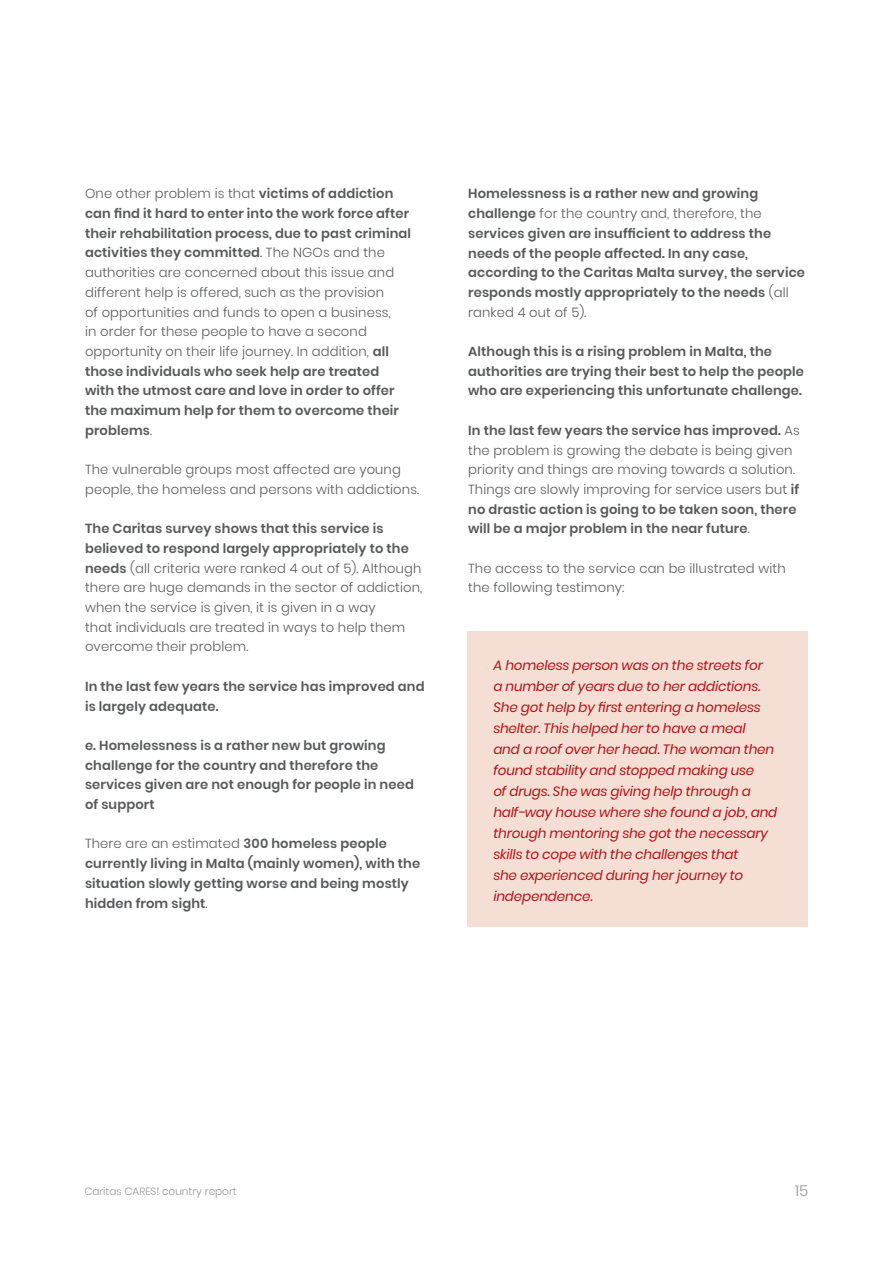
<style>
.page{position:relative;width:893px;height:1263px;background:#fff}
.page>*{position:absolute;margin:0;border:0;box-sizing:border-box;transform-origin:0 0}
.t1{font:300 15px "Poppins";color:#949694}
.t2{font:italic 13.5px/21px "Poppins";letter-spacing:-.01em;color:#b11116}
.t3{font:600 13.2px/19.6px "Poppins";letter-spacing:.01em;color:#58595b}
.t4{font:300 13.2px/19.6px "Poppins";letter-spacing:.01em;color:#58595b}
.t5{font:300 10.5px "Poppins";color:#949694}
.s1{font-weight:300}
.s2{font-weight:600}
</style>
<div class="page">
<div style="left:468px;top:632px;width:340px;height:295px;background:#f5dfd5"></div>
<p class="t3" style="left:85px;top:184px;width:328px"><span class="s1">One other problem is that</span> victims of addiction can find it hard to enter into the work force after their rehabilitation process, due to past criminal activities they committed<span class="s1">. The NGOs and the authorities are concerned about this issue and different help is offered, such as the provision<br>of opportunities and funds to open a business,<br>in order for these people to have a second opportunity on their life journey. In addition,</span> all those individuals who seek help are treated with the utmost care and love in order to offer the maximum help for them to overcome their problems<span class="s1">.</span></p>
<p class="t4" style="left:85px;top:460px;width:336px">The vulnerable groups most affected are young people, the homeless and persons with addictions.</p>
<p class="t4" style="left:85px;top:519px;width:339px"><span class="s2">The Caritas survey shows that this service is believed to respond largely appropriately to the needs</span> (all criteria were ranked 4 out of 5). Although there are huge demands in the sector of addiction, when the service is given, it is given in a way<br>that individuals are treated in ways to help them overcome their problem.</p>
<p class="t3" style="left:85px;top:676px;width:341px">In the last few years the service has improved and is largely adequate.</p>
<p class="t3" style="left:85px;top:735px;width:330px">e. Homelessness is a rather new but growing challenge for the country and therefore the services given are not enough for people in need of support</p>
<p class="t3" style="left:85px;top:834px;width:337px"><span class="s1">There are an estimated</span> 300 homeless people currently living in Malta (mainly women), with the situation slowly getting worse and being mostly hidden from sight<span class="s1">.</span></p>
<p class="t3" style="left:468px;top:184px;width:338px">Homelessness is a rather new and growing challenge <span class="s1">for the country and, therefore, the </span>services given are insufficient to address the needs of the people affected. In any case, according to the Caritas Malta survey, the service responds mostly appropriately to the needs <span class="s1">(all ranked 4 out of 5).</span></p>
<p class="t3" style="left:468px;top:342px;width:337px">Although this is a rising problem in Malta, the authorities are trying their best to help the people who are experiencing this unfortunate challenge.</p>
<p class="t4" style="left:468px;top:420px;width:333px"><span class="s2">In the last few years the service has improved.</span> As the problem is growing the debate is being given priority and things are moving towards a solution.<br>Things are slowly improving for service users but <span class="s2">if no drastic action is going to be taken soon, there will be a major problem in the near future</span>.</p>
<p class="t4" style="left:468px;top:558px;width:319px">The access to the service can be illustrated with the following testimony:</p>
<p class="t2" style="left:493px;top:654px;width:286px">A homeless person was on the streets for<br>a number of years due to her addictions.<br>She got help by first entering a homeless shelter. This helped her to have a meal<br>and a roof over her head. The woman then found stability and stopped making use<br>of drugs. She was giving help through a half-way house where she found a job, and through mentoring she got the necessary skills to cope with the challenges that<br>she experienced during her journey to independence.</p>
<p class="t5" style="left:84px;top:1185px;width:154px">Caritas CARES! country report</p>
<p class="t1" style="left:795px;top:1182px;width:15px">15</p>
</div>
